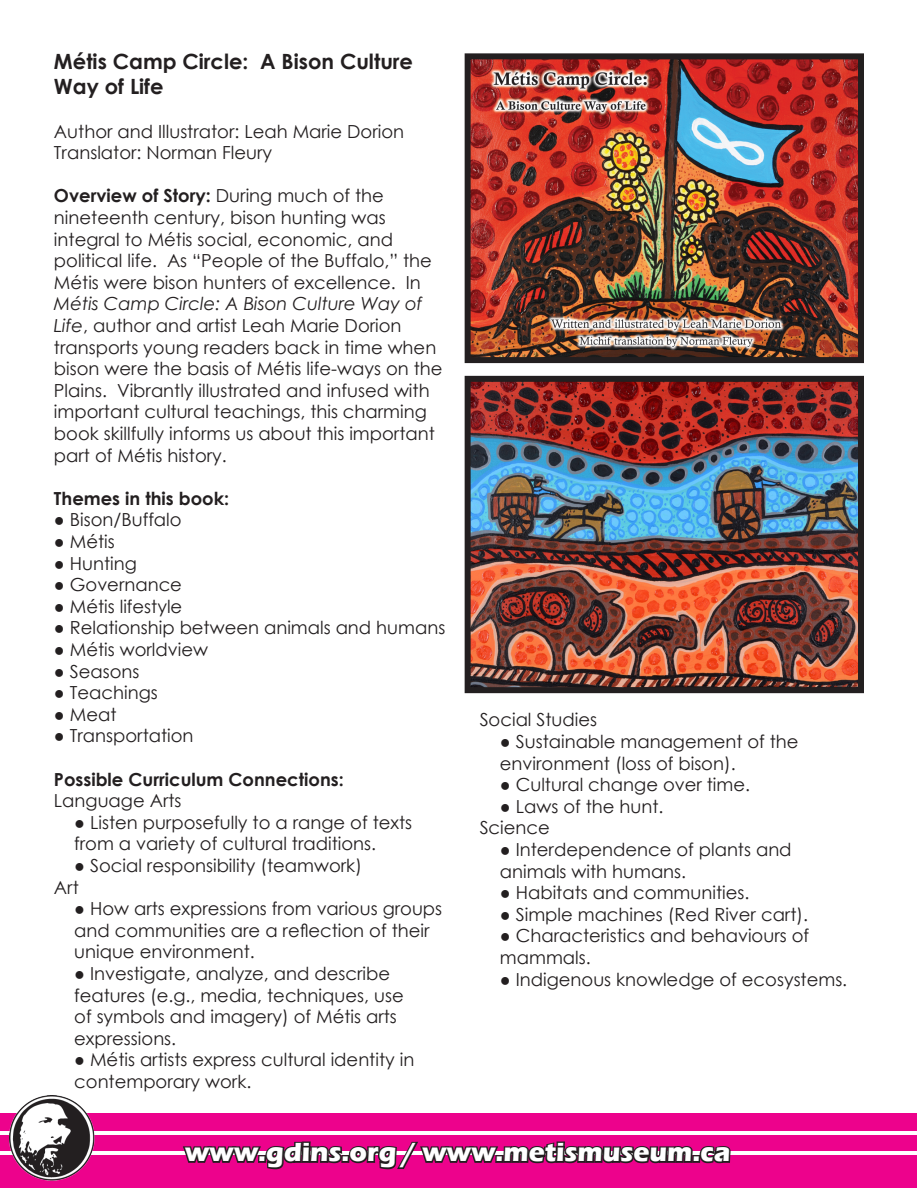
<style>
.page{position:relative;width:918px;height:1188px;background:#fff}
.page>*{position:absolute;margin:0;border:0;box-sizing:border-box;transform-origin:0 0}
.t1{font:700 27px "Eras ITC";color:#fff}
.t2{font:700 21px/25.2px "Century Gothic";color:#231f20}
.t3{font:18px/21.6px "Century Gothic";color:#231f20}
.t4{font:700 18px "Century Gothic";color:#231f20}
.s1{font-weight:700}
.s2{font-style:italic}
</style>
<div class="page">
<div style="left:0;top:1113px;width:917px;height:74px;background:#ed028c"></div>
<hr style="left:0;top:1151px;width:918px;height:4px;background:#fff">
<hr style="left:0;top:1131px;width:918px;height:3px;background:#fff">
<img style="left:3px;top:1095px;width:99px;height:93px">
<img style="left:472px;top:60px;width:385px;height:296px">
<div style="left:465px;top:53px;width:399px;height:310px;border:6px solid #231f20"></div>
<img style="left:472px;top:383px;width:385px;height:303px">
<div style="left:465px;top:376px;width:399px;height:317px;border:6px solid #231f20"></div>
<svg style="left:181px;top:1134px;width:551px;height:54px"></svg>
<p class="t2" style="left:54px;top:48px;width:361px">Métis Camp Circle: A Bison Culture<br>Way of Life</p>
<p class="t3" style="left:54px;top:120px;width:352px">Author and Illustrator: Leah Marie Dorion</p>
<p class="t3" style="left:54px;top:142px;width:220px">Translator: Norman Fleury</p>
<p class="t3" style="left:54px;top:185px;width:390px"><span class="s1">Overview of Story:</span> During much of the nineteenth century, bison hunting was integral to Métis social, economic, and political life. As “People of the Buffalo,” the Métis were bison hunters of excellence. In <span class="s2">Métis Camp Circle: A Bison Culture Way of Life</span>, author and artist Leah Marie Dorion transports young readers back in time when bison were the basis of Métis life-ways on the Plains. Vibrantly illustrated and infused with important cultural teachings, this charming book skillfully informs us about this important part of Métis history.</p>
<p class="t4" style="left:54px;top:485px;width:177px">Themes in this book:</p>
<p class="t3" style="left:54px;top:509px;width:129px">● Bison/Buffalo</p>
<p class="t3" style="left:54px;top:530px;width:62px">● Métis</p>
<p class="t3" style="left:54px;top:552px;width:84px">● Hunting</p>
<p class="t3" style="left:54px;top:574px;width:130px">● Governance</p>
<p class="t3" style="left:54px;top:595px;width:130px">● Métis lifestyle</p>
<p class="t3" style="left:54px;top:617px;width:393px">● Relationship between animals and humans</p>
<p class="t3" style="left:54px;top:638px;width:156px">● Métis worldview</p>
<p class="t3" style="left:54px;top:660px;width:87px">● Seasons</p>
<p class="t3" style="left:54px;top:682px;width:105px">● Teachings</p>
<p class="t3" style="left:54px;top:703px;width:64px">● Meat</p>
<p class="t3" style="left:54px;top:725px;width:141px">● Transportation</p>
<p class="t4" style="left:54px;top:765px;width:291px">Possible Curriculum Connections:</p>
<p class="t3" style="left:54px;top:790px;width:129px">Language Arts</p>
<p class="t3" style="left:74px;top:811px;width:339px">● Listen purposefully to a range of texts from a variety of cultural traditions.</p>
<p class="t3" style="left:74px;top:854px;width:289px">● Social responsibility (teamwork)</p>
<p class="t3" style="left:54px;top:876px;width:26px">Art</p>
<p class="t3" style="left:74px;top:898px;width:369px">● How arts expressions from various groups and communities are a reflection of their unique environment.</p>
<p class="t3" style="left:74px;top:962px;width:331px">● Investigate, analyze, and describe features (e.g., media, techniques, use of symbols and imagery) of Métis arts expressions.</p>
<p class="t3" style="left:74px;top:1049px;width:342px">● Métis artists express cultural identity in contemporary work.</p>
<p class="t3" style="left:480px;top:709px;width:119px">Social Studies</p>
<p class="t3" style="left:500px;top:730px;width:300px">● Sustainable management of the environment (loss of bison).</p>
<p class="t3" style="left:500px;top:774px;width:252px">● Cultural change over time.</p>
<p class="t3" style="left:500px;top:795px;width:165px">● Laws of the hunt.</p>
<p class="t3" style="left:480px;top:817px;width:72px">Science</p>
<p class="t3" style="left:500px;top:838px;width:293px">● Interdependence of plants and animals with humans.</p>
<p class="t3" style="left:500px;top:882px;width:251px">● Habitats and communities.</p>
<p class="t3" style="left:500px;top:903px;width:310px">● Simple machines (Red River cart).</p>
<p class="t3" style="left:500px;top:925px;width:311px">● Characteristics and behaviours of mammals.</p>
<p class="t3" style="left:500px;top:968px;width:349px">● Indigenous knowledge of ecosystems.</p>
<p class="t1" style="left:185px;top:1137px;width:547px">www.gdins.org / www.metismuseum.ca</p>
</div>
